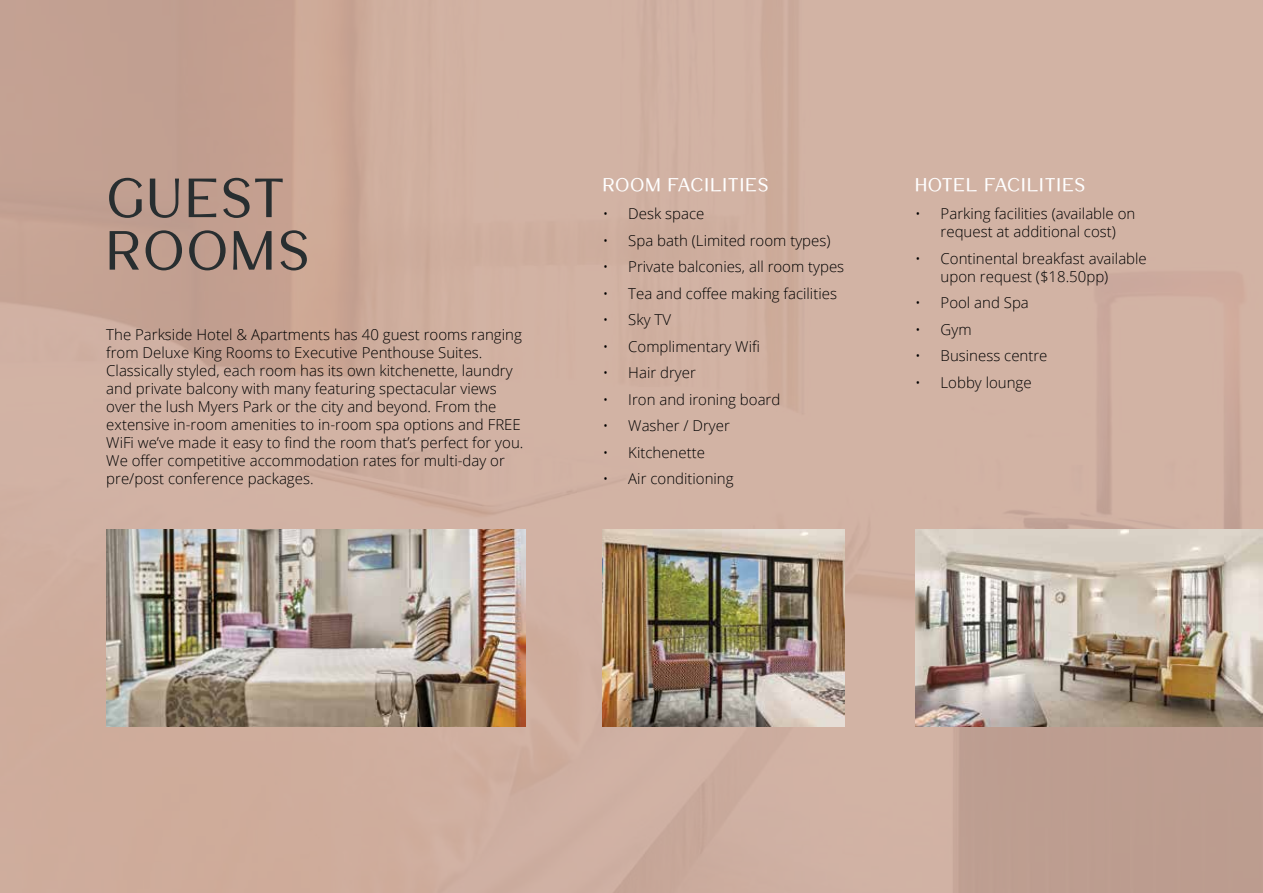
<style>
.page{position:relative;width:1263px;height:893px;background:#fff}
.page>*{position:absolute;margin:0;border:0;box-sizing:border-box;transform-origin:0 0}
.t1{font:700 52.5px/52.5px "Cherston";letter-spacing:.035em;color:#282e30}
.t2{font:700 18px "Cherston";letter-spacing:.05em;color:#fff}
.t3{font:300 15px/18px "Open Sans";color:#000}
</style>
<div class="page">
<img style="left:0;top:0;width:1263px;height:893px">
<img style="left:106px;top:529px;width:419px;height:197px">
<img style="left:603px;top:529px;width:241px;height:197px">
<img style="left:915px;top:529px;width:348px;height:197px">
<h1 class="t1" style="left:106px;top:172px;width:205px">GUEST<br>ROOMS</h1>
<p class="t3" style="left:106px;top:325px;width:419px">The Parkside Hotel &amp; Apartments has 40 guest rooms ranging from Deluxe King Rooms to Executive Penthouse Suites.<br>Classically styled, each room has its own kitchenette, laundry and private balcony with many featuring spectacular views over the lush Myers Park or the city and beyond. From the extensive in-room amenities to in-room spa options and FREE WiFi we’ve made it easy to find the room that’s perfect for you.<br>We offer competitive accommodation rates for multi-day or pre/post conference packages.</p>
<p class="t2" style="left:603px;top:174px;width:167px">ROOM FACILITIES</p>
<p class="t3" style="left:603px;top:204px;width:103px">• Desk space</p>
<p class="t3" style="left:603px;top:231px;width:229px">• Spa bath (Limited room types)</p>
<p class="t3" style="left:603px;top:257px;width:243px">• Private balconies, all room types</p>
<p class="t3" style="left:603px;top:284px;width:236px">• Tea and coffee making facilities</p>
<p class="t3" style="left:603px;top:310px;width:70px">• Sky TV</p>
<p class="t3" style="left:603px;top:337px;width:159px">• Complimentary Wifi</p>
<p class="t3" style="left:603px;top:363px;width:95px">• Hair dryer</p>
<p class="t3" style="left:603px;top:390px;width:179px">• Iron and ironing board</p>
<p class="t3" style="left:603px;top:416px;width:129px">• Washer / Dryer</p>
<p class="t3" style="left:603px;top:443px;width:104px">• Kitchenette</p>
<p class="t3" style="left:603px;top:469px;width:132px">• Air conditioning</p>
<p class="t2" style="left:915px;top:174px;width:172px">HOTEL FACILITIES</p>
<p class="t3" style="left:915px;top:204px;width:222px;text-align:center">• Parking facilities (available on request at additional cost)</p>
<p class="t3" style="left:940px;top:249px;width:208px;text-indent:-26px">• Continental breakfast available upon request ($18.50pp)</p>
<p class="t3" style="left:915px;top:293px;width:115px">• Pool and Spa</p>
<p class="t3" style="left:915px;top:320px;width:58px">• Gym</p>
<p class="t3" style="left:915px;top:346px;width:134px">• Business centre</p>
<p class="t3" style="left:915px;top:373px;width:118px">• Lobby lounge</p>
</div>
